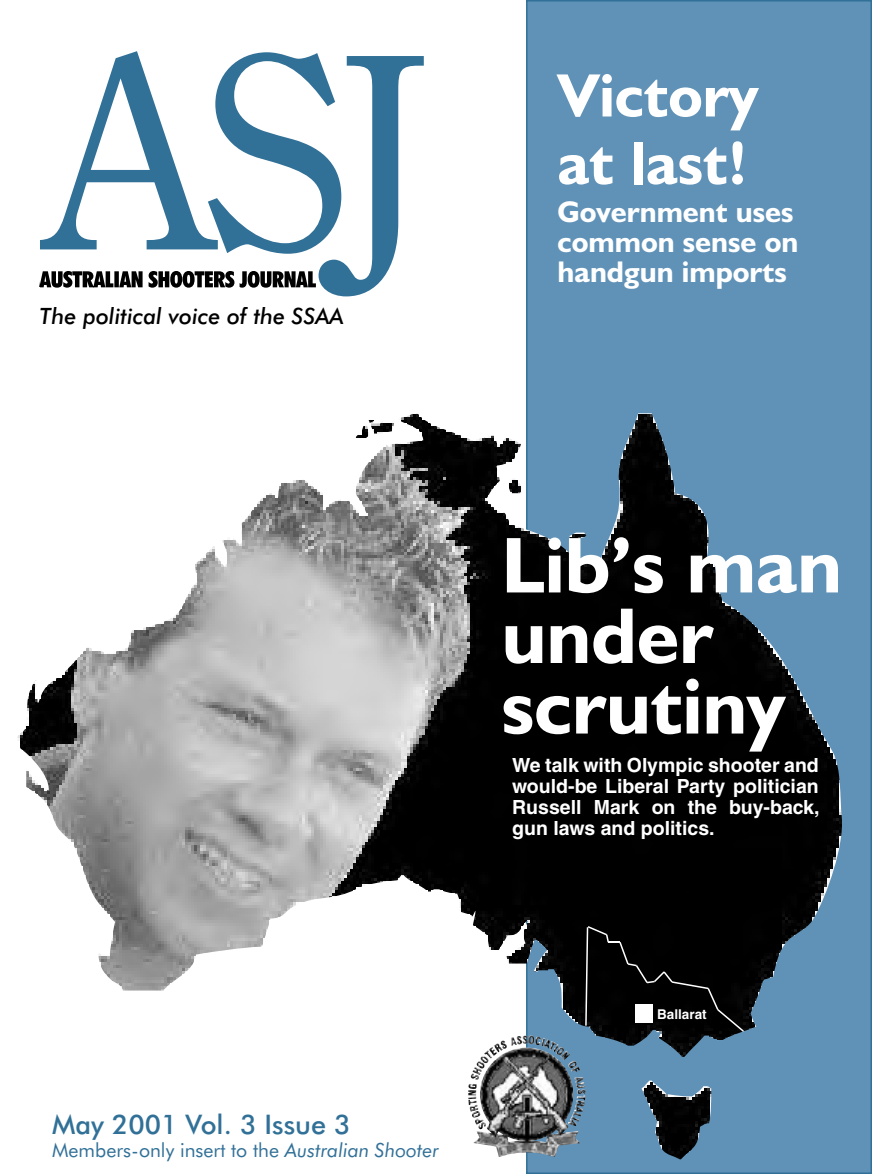
<style>
.page{position:relative;width:872px;height:1174px;background:#fff}
.page>*{position:absolute;margin:0;border:0;box-sizing:border-box;transform-origin:0 0}
.t1{font:268.5px "Century Oldstyle BT";color:#317097}
.t2{font:700 79.5px/70.5px "Humanist 521 BT";color:#fff}
.t3{font:700 61.5px/67.5px "Humanist 521 BT";color:#fff}
.t4{font:700 30px/30px "Humanist 521 BT";color:#fff}
.t5{font:500 27px "Futura BT";color:#317097}
.t6{font:italic 500 22.5px "Futura BT";color:#000}
.t7{font:700 19.5px/21px "Helvetica";color:#fff;text-align:justify}
.t8{font:19.5px "Futura BT";color:#317097}
.t9{font:700 13.5px "Helvetica";color:#fff}
.s1{font-style:italic}
</style>
<div class="page">
<div style="left:526px;top:0;width:346px;height:1174px;background:#6092b8"></div>
<img style="left:497px;top:1057px;width:60px;height:85px">
<svg style="left:40px;top:271px;width:276px;height:17px"></svg>
<img style="left:17px;top:413px;width:824px;height:644px">
<svg style="left:585px;top:926px;width:159px;height:105px;background:#0d0d0d"></svg>
<h1 class="t1" style="left:40px;top:-8px;width:390px">ASJ</h1>
<p class="t6" style="left:40px;top:303px;width:305px">The political voice of the SSAA</p>
<h3 class="t3" style="left:557px;top:60px;width:202px">Victory at last!</h3>
<h3 class="t4" style="left:557px;top:196px;width:242px">Government uses common sense on handgun imports</h3>
<h2 class="t2" style="left:501px;top:528px;width:342px">Lib’s man under scrutiny</h2>
<p class="t7" style="left:512px;top:754px;width:309px">We talk with Olympic shooter and would-be Liberal Party politician Russell Mark on the buy-back, gun laws and politics.</p>
<h3 class="t5" style="left:52px;top:1108px;width:300px">May 2001 Vol. 3 Issue 3</h3>
<p class="t8" style="left:52px;top:1138px;width:388px">Members-only insert to the <span class="s1">Australian Shooter</span></p>
<p class="t9" style="left:657px;top:1005px;width:51px">Ballarat</p>
</div>
